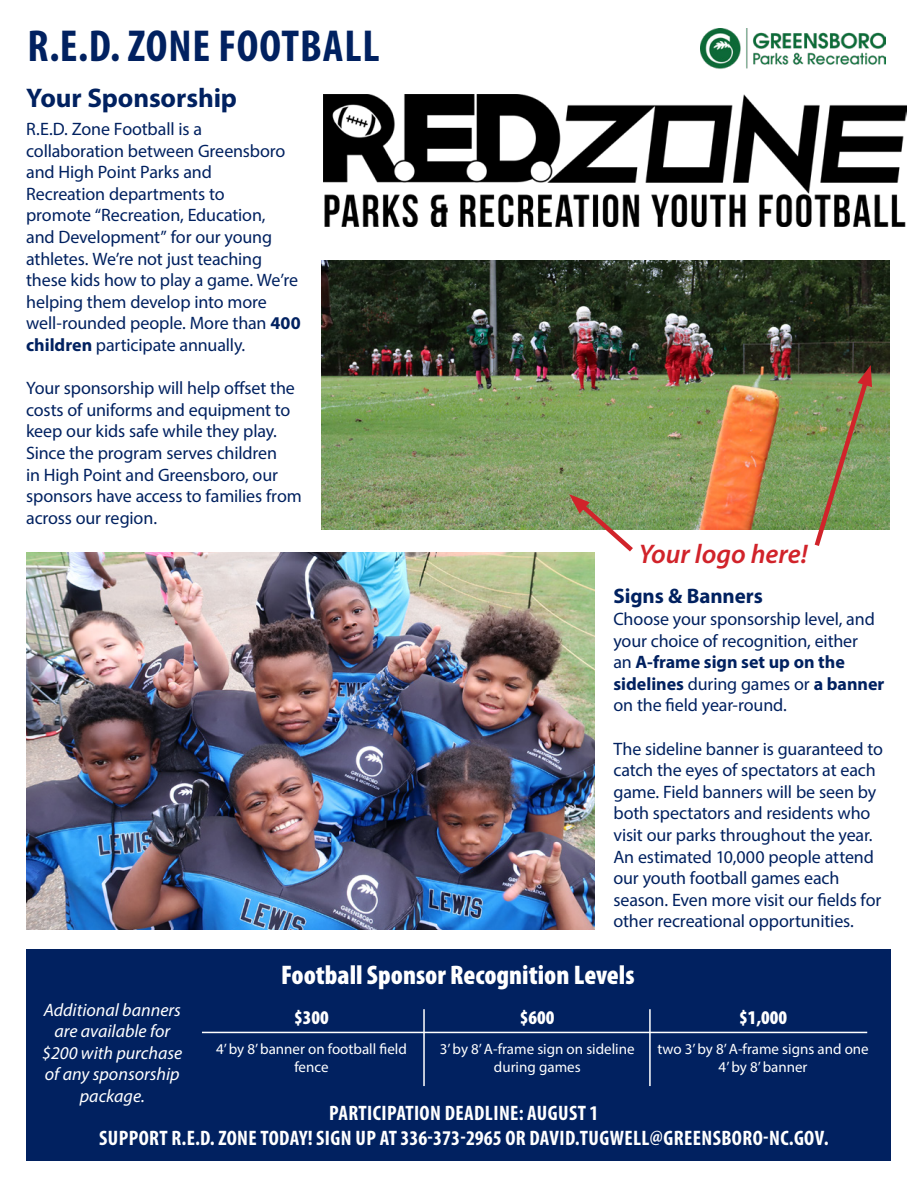
<style>
.page{position:relative;width:918px;height:1188px;background:#fff}
.page>*{position:absolute;margin:0;border:0;box-sizing:border-box;transform-origin:0 0}
.t1{font:700 condensed 45px "Myriad Pro";letter-spacing:.02em;color:#012160}
.t2{font:900 condensed 27px "Myriad Pro";color:#fff}
.t3{font:700 27px "Myriad Pro";letter-spacing:-.005em;color:#012160}
.t4{font:italic 600 27px "Myriad Pro";color:#d1232a}
.t5{font:700 condensed 21px "Myriad Pro";letter-spacing:.02em;color:#fff}
.t6{font:700 21px "Myriad Pro";letter-spacing:-.005em;color:#012160}
.t7{font:900 condensed 19.5px "Myriad Pro";color:#fff}
.t8{font:18px/21.6px "Myriad Pro";letter-spacing:-.01em;color:#012160}
.t9{font:italic 18px/21.6px "Myriad Pro";color:#fff;text-align:center}
.t10{font:15px "Myriad Pro";color:#fff}
.s1{font-weight:700}
</style>
<div class="page">
<div style="left:26px;top:949px;width:865px;height:212px;background:#012160"></div>
<hr style="left:649px;top:1009px;width:2px;height:77px;background:#fff">
<hr style="left:423px;top:1009px;width:2px;height:77px;background:#fff">
<hr style="left:202px;top:1032px;width:665px;height:1px;background:#fff">
<img style="left:700px;top:28px;width:186px;height:41px">
<img style="left:321px;top:261px;width:568px;height:268px">
<svg style="left:811px;top:365px;width:62px;height:181px"></svg>
<svg style="left:569px;top:494px;width:69px;height:59px"></svg>
<img style="left:324px;top:94px;width:582px;height:132px">
<img style="left:26px;top:553px;width:569px;height:377px">
<h1 class="t1" style="left:27px;top:18px;width:354px">R.E.D.ZONE FOOTBALL</h1>
<h2 class="t3" style="left:26px;top:80px;width:212px">Your Sponsorship</h2>
<p class="t8" style="left:26px;top:118px;width:261px">R.E.D. Zone Football is a collaboration between Greensboro and High Point Parks and<br>Recreation departments to promote “Recreation, Education,</p>
<p class="t8" style="left:26px;top:226px;width:276px">and Development” for our young athletes. We’re not just teaching these kids how to play a game. We’re helping them develop into more well-rounded people. More than <span class="s1">400 children</span> participate annually.</p>
<p class="t8" style="left:26px;top:377px;width:277px">Your sponsorship will help ofset the costs of uniforms and equipment to keep our kids safe while they play.<br>Since the program serves children<br>in High Point and Greensboro, our sponsors have access to families from</p>
<p class="t8" style="left:26px;top:507px;width:132px">across our region.</p>
<p class="t4" style="left:639px;top:537px;width:170px">Your logo here!</p>
<p class="t6" style="left:613px;top:583px;width:151px">Signs &amp; Banners</p>
<p class="t8" style="left:613px;top:608px;width:272px">Choose your sponsorship level, and your choice of recognition, either<br>an <span class="s1">A-frame sign set up on the sidelines</span> during games or <span class="s1">a banner </span>on the feld year-round.</p>
<p class="t8" style="left:613px;top:738px;width:271px">The sideline banner is guaranteed to catch the eyes of spectators at each game. Field banners will be seen by both spectators and residents who visit our parks throughout the year.<br>An estimated 10,000 people attend our youth football games each season. Even more visit our felds for other recreational opportunities.</p>
<p class="t2" style="left:281px;top:958px;width:355px">Football Sponsor Recognition Levels</p>
<p class="t9" style="left:42px;top:998px;width:142px">Additional banners are available for $200 with purchase of any sponsorship package.</p>
<p class="t7" style="left:294px;top:1005px;width:36px">$300</p>
<p class="t7" style="left:520px;top:1005px;width:36px">$600</p>
<p class="t7" style="left:739px;top:1005px;width:50px">$1,000</p>
<p class="t10" style="left:216px;top:1040px;width:192px">4’ by 8’ banner on football feld</p>
<p class="t10" style="left:440px;top:1040px;width:196px">3’ by 8’ A-frame sign on sideline</p>
<p class="t10" style="left:657px;top:1040px;width:213px">two 3’ by 8’ A-frame signs and one</p>
<p class="t10" style="left:294px;top:1058px;width:36px">fence</p>
<p class="t10" style="left:494px;top:1058px;width:88px">during games</p>
<p class="t10" style="left:719px;top:1058px;width:90px">4’ by 8’ banner</p>
<p class="t5" style="left:329px;top:1100px;width:271px">PARTICIPATION DEADLINE: AUGUST 1</p>
<p class="t5" style="left:99px;top:1125px;width:731px">SUPPORT R.E.D. ZONE TODAY! SIGN UP AT 336-373-2965 OR DAVID.TUGWELL@GREENSBORO-NC.GOV.</p>
</div>
